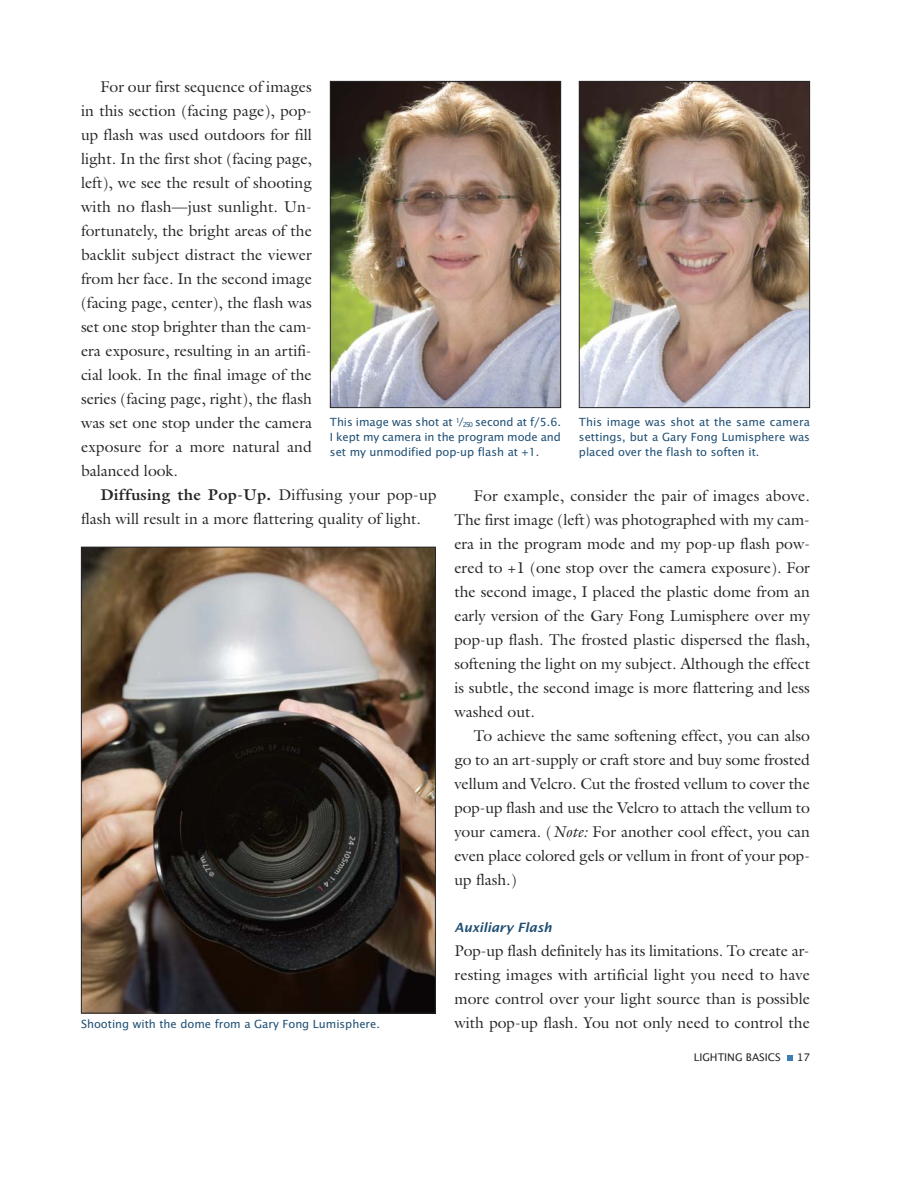
<style>
.page{position:relative;width:918px;height:1188px;background:#fff}
.page>*{position:absolute;margin:0;border:0;box-sizing:border-box;transform-origin:0 0}
.t1{font:15.75px/24px "Galliard";color:#272627;text-align:justify}
.t2{font:italic 600 12.75px "Lucida Sans";color:#1f4f74}
.t3{font:11.25px/15px "Lucida Sans";color:#1f4f74;text-align:justify}
.t4{font:10.5px "Lucida Grande";color:#272627}
.s1{font-weight:700}
.s2{font-style:italic}
.s3{font-size:9.75px}
.s4{font-size:6.75px}
</style>
<div class="page">
<svg style="left:788px;top:1055px;width:5px;height:5px"></svg>
<img style="left:332px;top:83px;width:227px;height:323px">
<div style="left:330px;top:81px;width:231px;height:327px;border:1px solid #272627"></div>
<img style="left:581px;top:83px;width:227px;height:323px">
<div style="left:579px;top:81px;width:231px;height:327px;border:1px solid #272627"></div>
<img style="left:83px;top:549px;width:351px;height:462px">
<p class="t1" style="left:81px;top:75px;width:232px;text-indent:19px">For our first sequence of images in this section (facing page), pop&shy;up flash was used outdoors for fill light. In the first shot (facing page, left), we see the result of shooting with no flash—just sunlight. Un&shy;fortunately, the bright areas of the backlit subject distract the viewer from her face. In the second image (facing page, center), the flash was set one stop brighter than the cam&shy;era exposure, resulting in an artifi&shy;cial look. In the final image of the series (facing page, right), the flash was set one stop under the camera exposure for a more natural and balanced look.</p>
<p class="t1" style="left:81px;top:483px;width:357px;text-indent:19px"><span class="s1">Diffusing the Pop-Up.</span> Diffusing your pop-up flash will result in a more flattering quality of light.</p>
<p class="t1" style="left:454px;top:483px;width:357px;text-indent:19px">For example, consider the pair of images above.<br>The first image (left) was photographed with my cam&shy;era in the program mode and my pop-up flash pow&shy;ered to +1 (one stop over the camera exposure). For the second image, I placed the plastic dome from an early version of the Gary Fong Lumisphere over my pop-up flash. The frosted plastic dispersed the flash, softening the light on my subject. Although the effect is subtle, the second image is more flattering and less washed out.</p>
<p class="t1" style="left:454px;top:723px;width:357px;text-indent:19px">To achieve the same softening effect, you can also go to an art-supply or craft store and buy some frosted vellum and Velcro. Cut the frosted vellum to cover the pop-up flash and use the Velcro to attach the vellum to your camera. (<span class="s2">Note:</span> For another cool effect, you can even place colored gels or vellum in front of your pop&shy;up flash.)</p>
<p class="t2" style="left:454px;top:923px;width:99px">Auxiliary Flash</p>
<p class="t1" style="left:454px;top:939px;width:357px">Pop-up flash definitely has its limitations. To create ar&shy;resting images with artificial light you need to have more control over your light source than is possible with pop-up flash. You not only need to control the</p>
<p class="t4" style="left:694px;top:1051px;width:89px">LIGHTING BASICS</p>
<p class="t4" style="left:797px;top:1051px;width:15px">17</p>
<p class="t3" style="left:330px;top:415px;width:233px">This image was shot at <sup>1</sup><span class="s3">/</span><span class="s4">250</span> second at f/5.6.<br>I kept my camera in the program mode and set my unmodified pop-up flash at +1.</p>
<p class="t3" style="left:579px;top:415px;width:233px">This image was shot at the same camera settings, but a Gary Fong Lumisphere was placed over the flash to soften it.</p>
<p class="t3" style="left:81px;top:1017px;width:301px">Shooting with the dome from a Gary Fong Lumisphere.</p>
</div>
